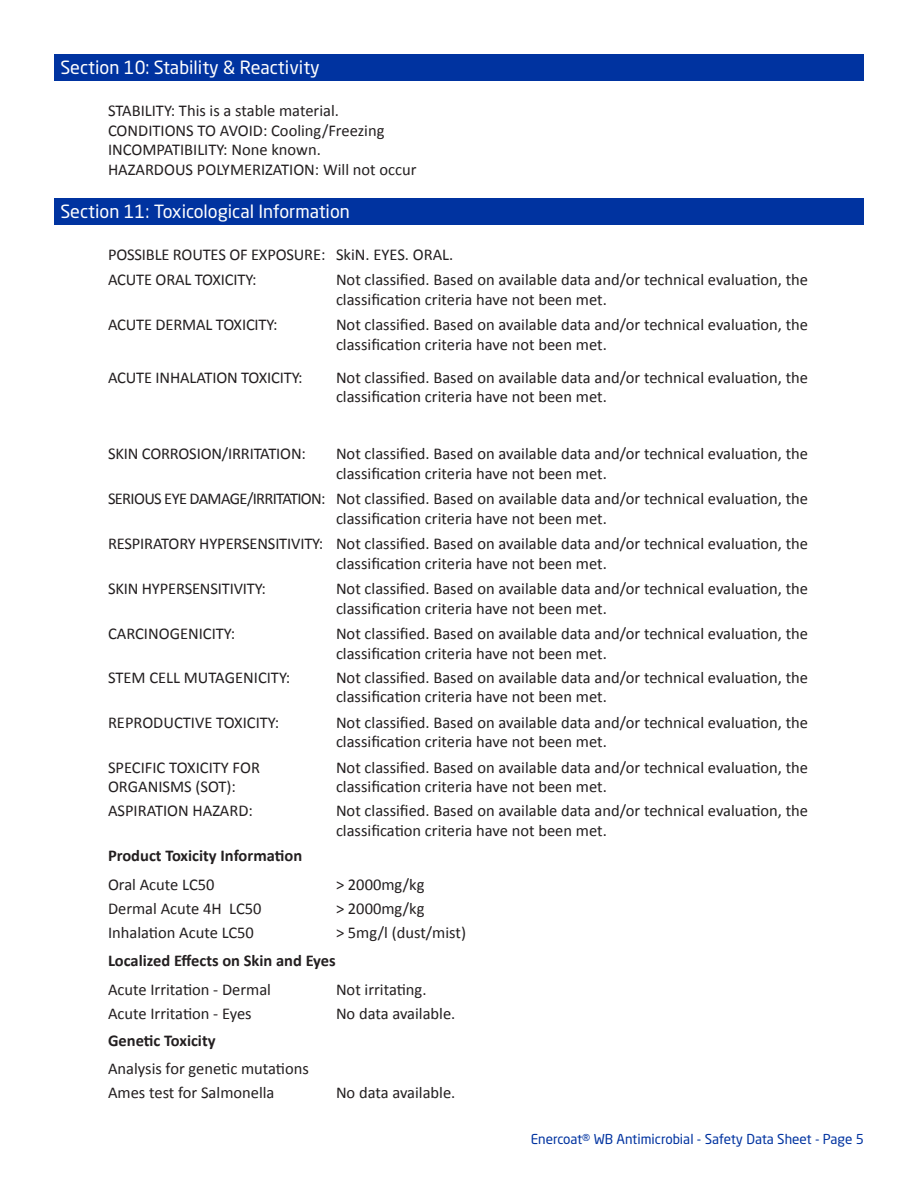
<style>
.page{position:relative;width:918px;height:1188px;background:#fff}
.page>*{position:absolute;margin:0;border:0;box-sizing:border-box;transform-origin:0 0}
.t1{font:18px "Neo Sans W1 G";color:#fff}
.t2{font:16.5px/19.8px "Calibri";color:#231f20}
.t3{font:700 16.5px "Calibri";color:#231f20}
.t4{font:16.5px "Calibri";letter-spacing:-.04em;color:#231f20}
.t5{font:13.5px "Neo Sans W1 G";color:#0033a0}
</style>
<div class="page">
<div style="left:54px;top:54px;width:810px;height:27px;background:#0033a0"></div>
<div style="left:54px;top:198px;width:810px;height:26px;background:#0033a0"></div>
<p class="t1" style="left:60px;top:56px;width:261px">Section 10: Stability &amp; Reactivity</p>
<p class="t2" style="left:108px;top:100px;width:233px">STABILITY: This is a stable material.</p>
<p class="t2" style="left:108px;top:120px;width:278px">CONDITIONS TO AVOID: Cooling/Freezing</p>
<p class="t2" style="left:108px;top:140px;width:214px">INCOMPATIBILITY: None known.</p>
<p class="t2" style="left:108px;top:159px;width:310px">HAZARDOUS POLYMERIZATION: Will not occur</p>
<p class="t1" style="left:60px;top:200px;width:291px">Section 11: Toxicological Information</p>
<p class="t2" style="left:108px;top:244px;width:219px">POSSIBLE ROUTES OF EXPOSURE:</p>
<p class="t2" style="left:336px;top:244px;width:119px">SkiN. EYES. ORAL.</p>
<p class="t2" style="left:108px;top:269px;width:150px">ACUTE ORAL TOXICITY:</p>
<p class="t2" style="left:336px;top:269px;width:474px">Not classified. Based on available data and/or technical evaluation, the classification criteria have not been met.</p>
<p class="t2" style="left:108px;top:314px;width:171px">ACUTE DERMAL TOXICITY:</p>
<p class="t2" style="left:336px;top:314px;width:474px">Not classified. Based on available data and/or technical evaluation, the classification criteria have not been met.</p>
<p class="t2" style="left:108px;top:367px;width:196px">ACUTE INHALATION TOXICITY:</p>
<p class="t2" style="left:336px;top:367px;width:474px">Not classified. Based on available data and/or technical evaluation, the classification criteria have not been met.</p>
<p class="t2" style="left:108px;top:443px;width:199px">SKIN CORROSION/IRRITATION:</p>
<p class="t4" style="left:108px;top:487px;width:219px">SERIOUS EYE DAMAGE/IRRITATION:</p>
<p class="t2" style="left:336px;top:443px;width:474px">Not classified. Based on available data and/or technical evaluation, the classification criteria have not been met.</p>
<p class="t2" style="left:336px;top:488px;width:474px">Not classified. Based on available data and/or technical evaluation, the classification criteria have not been met.</p>
<p class="t2" style="left:108px;top:533px;width:217px">RESPIRATORY HYPERSENSITIVITY:</p>
<p class="t2" style="left:336px;top:533px;width:474px">Not classified. Based on available data and/or technical evaluation, the classification criteria have not been met.</p>
<p class="t2" style="left:108px;top:578px;width:159px">SKIN HYPERSENSITIVITY:</p>
<p class="t2" style="left:336px;top:578px;width:474px">Not classified. Based on available data and/or technical evaluation, the classification criteria have not been met.</p>
<p class="t2" style="left:108px;top:623px;width:129px">CARCINOGENICITY:</p>
<p class="t2" style="left:336px;top:623px;width:474px">Not classified. Based on available data and/or technical evaluation, the classification criteria have not been met.</p>
<p class="t2" style="left:108px;top:667px;width:184px">STEM CELL MUTAGENICITY:</p>
<p class="t2" style="left:336px;top:667px;width:474px">Not classified. Based on available data and/or technical evaluation, the classification criteria have not been met.</p>
<p class="t2" style="left:108px;top:712px;width:173px">REPRODUCTIVE TOXICITY:</p>
<p class="t2" style="left:336px;top:712px;width:474px">Not classified. Based on available data and/or technical evaluation, the classification criteria have not been met.</p>
<p class="t2" style="left:108px;top:757px;width:153px">SPECIFIC TOXICITY FOR<br>ORGANISMS (SOT):</p>
<p class="t2" style="left:336px;top:757px;width:474px">Not classified. Based on available data and/or technical evaluation, the classification criteria have not been met.</p>
<p class="t2" style="left:108px;top:800px;width:147px">ASPIRATION HAZARD:</p>
<p class="t2" style="left:336px;top:800px;width:474px">Not classified. Based on available data and/or technical evaluation, the classification criteria have not been met.</p>
<p class="t3" style="left:108px;top:844px;width:196px">Product Toxicity Information</p>
<p class="t2" style="left:108px;top:874px;width:108px">Oral Acute LC50</p>
<p class="t2" style="left:108px;top:898px;width:155px">Dermal Acute 4H LC50</p>
<p class="t2" style="left:336px;top:874px;width:90px">&gt; 2000mg/kg</p>
<p class="t2" style="left:336px;top:898px;width:90px">&gt; 2000mg/kg</p>
<p class="t2" style="left:108px;top:922px;width:147px">Inhalation Acute LC50</p>
<p class="t2" style="left:336px;top:922px;width:132px">&gt; 5mg/l (dust/mist)</p>
<p class="t3" style="left:108px;top:949px;width:229px">Localized Effects on Skin and Eyes</p>
<p class="t2" style="left:108px;top:979px;width:165px">Acute Irritation - Dermal</p>
<p class="t2" style="left:108px;top:1003px;width:145px">Acute Irritation - Eyes</p>
<p class="t3" style="left:108px;top:1029px;width:109px">Genetic Toxicity</p>
<p class="t2" style="left:108px;top:1058px;width:202px">Analysis for genetic mutations</p>
<p class="t2" style="left:108px;top:1082px;width:168px">Ames test for Salmonella</p>
<p class="t2" style="left:336px;top:979px;width:92px">Not irritating.</p>
<p class="t2" style="left:336px;top:1003px;width:121px">No data available.</p>
<p class="t2" style="left:336px;top:1082px;width:121px">No data available.</p>
<p class="t5" style="left:531px;top:1131px;width:335px">Enercoat® WB Antimicrobial - Safety Data Sheet - Page 5</p>
</div>
